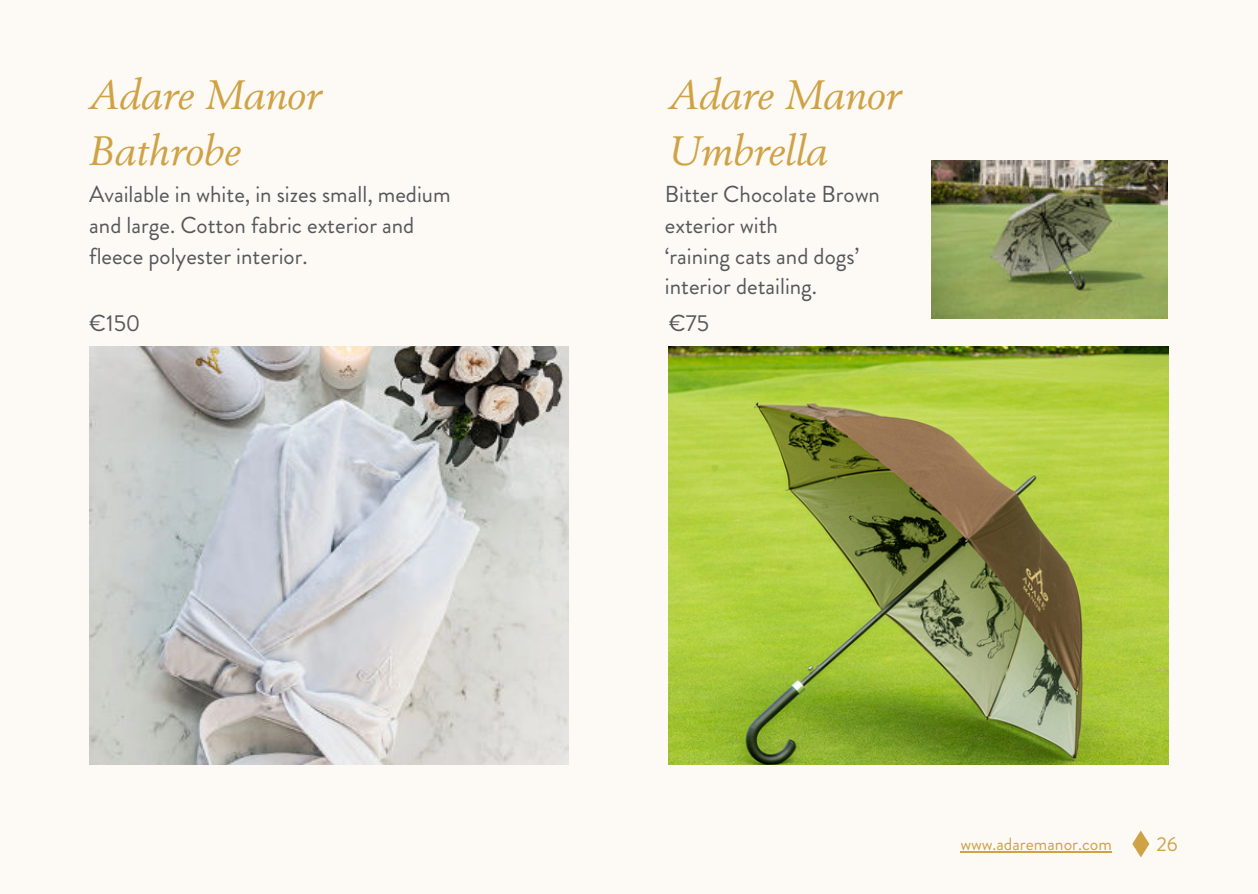
<style>
.page{position:relative;width:1258px;height:894px;background:#fff}
.page>*{position:absolute;margin:0;border:0;box-sizing:border-box;transform-origin:0 0}
.t1{font:italic 40.5px/56.4px "Berling LT Std";color:#cfa245}
.t2{font:23.1px/30.6px "Brandon Grotesque";color:#54585a}
.t3{font:20.1px "Brandon Grotesque";color:#cfa245}
.t4{font:17.7px "Brandon Grotesque";color:#cfa245}
</style>
<div class="page">
<div style="left:0;top:0;width:1258px;height:893px;background:#fdfaf5"></div>
<svg style="left:1132px;top:830px;width:17px;height:27px"></svg>
<img style="left:89px;top:346px;width:480px;height:418px">
<img style="left:669px;top:346px;width:499px;height:418px">
<img style="left:931px;top:161px;width:236px;height:157px">
<hr style="left:960px;top:851px;width:152px;height:1px;background:#cfa245">
<h1 class="t1" style="left:89px;top:66px;width:233px">Adare Manor<br>Bathrobe</h1>
<p class="t2" style="left:89px;top:179px;width:363px">Available in white, in sizes small, medium and large. Cotton fabric exterior and fleece polyester interior.</p>
<p class="t2" style="left:89px;top:308px;width:53px">€150</p>
<h1 class="t1" style="left:669px;top:66px;width:233px">Adare Manor<br>Umbrella</h1>
<p class="t2" style="left:665px;top:179px;width:217px">Bitter Chocolate Brown exterior with<br>‘raining cats and dogs’ interior detailing.</p>
<p class="t2" style="left:669px;top:308px;width:42px">€75</p>
<p class="t4" style="left:960px;top:831px;width:153px">www.adaremanor.com</p>
<p class="t3" style="left:1156px;top:829px;width:23px">26</p>
</div>
